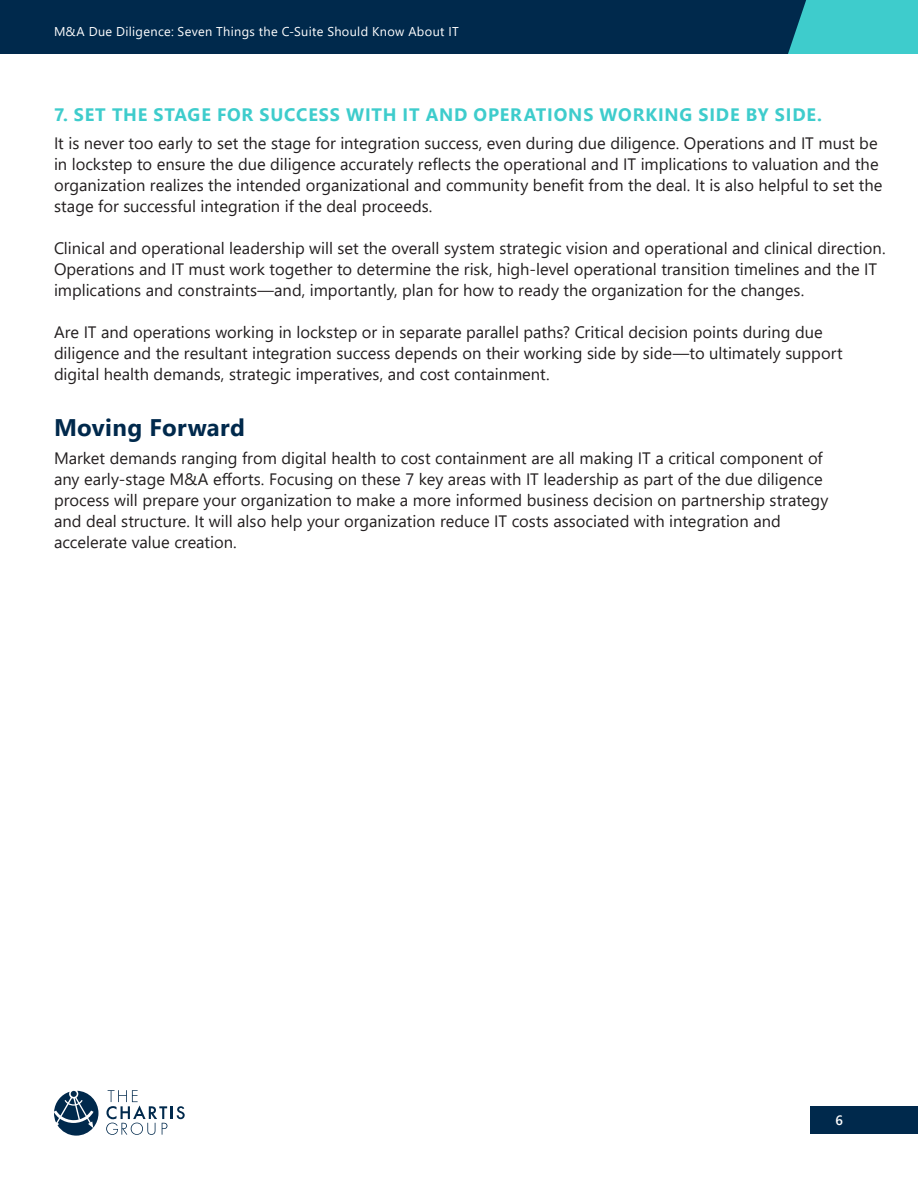
<style>
.page{position:relative;width:918px;height:1188px;background:#fff}
.page>*{position:absolute;margin:0;border:0;box-sizing:border-box;transform-origin:0 0}
.Chartis_-_Heading_1{font:700 24px "Segoe UI";letter-spacing:.015em;color:#00294c}
.Chartis_-_Heading_2{font:700 18px "Segoe UI";letter-spacing:.045em;color:#3ecccc}
.Chartis_-_Body{font:16.5px/21px "Segoe UI";color:#231f20}
.t1{font:600 13.5px "Segoe UI";color:#fff}
.t2{font:12.75px "Segoe UI";letter-spacing:.025em;color:#fff}
</style>
<div class="page">
<div style="left:0;top:0;width:918px;height:54px;background:#00294c"></div>
<svg style="left:788px;top:0;width:130px;height:54px"></svg>
<div style="left:810px;top:1106px;width:108px;height:28px;background:#00294c"></div>
<svg style="left:54px;top:1091px;width:44px;height:45px"></svg>
<svg style="left:106px;top:1090px;width:79px;height:45px"></svg>
<p class="t2" style="left:54px;top:20px;width:406px">M&amp;A Due Diligence: Seven Things the C-Suite Should Know About IT</p>
<p class="Chartis_-_Heading_2" style="left:54px;top:98px;width:770px">7. SET THE STAGE FOR SUCCESS WITH IT AND OPERATIONS WORKING SIDE BY SIDE.</p>
<p class="Chartis_-_Body" style="left:54px;top:131px;width:830px">It is never too early to set the stage for integration success, even during due diligence. Operations and IT must be in lockstep to ensure the due diligence accurately reflects the operational and IT implications to valuation and the organization realizes the intended organizational and community benefit from the deal. It is also helpful to set the stage for successful integration if the deal proceeds.</p>
<p class="Chartis_-_Body" style="left:54px;top:236px;width:833px">Clinical and operational leadership will set the overall system strategic vision and operational and clinical direction.<br>Operations and IT must work together to determine the risk, high-level operational transition timelines and the IT implications and constraints—and, importantly, plan for how to ready the organization for the changes.</p>
<p class="Chartis_-_Body" style="left:54px;top:320px;width:790px">Are IT and operations working in lockstep or in separate parallel paths? Critical decision points during due diligence and the resultant integration success depends on their working side by side—to ultimately support digital health demands, strategic imperatives, and cost containment.</p>
<p class="Chartis_-_Heading_1" style="left:54px;top:405px;width:193px">Moving Forward</p>
<p class="Chartis_-_Body" style="left:54px;top:446px;width:776px">Market demands ranging from digital health to cost containment are all making IT a critical component of any early-stage M&amp;A efforts. Focusing on these 7 key areas with IT leadership as part of the due diligence process will prepare your organization to make a more informed business decision on partnership strategy and deal structure. It will also help your organization reduce IT costs associated with integration and</p>
<p class="Chartis_-_Body" style="left:54px;top:530px;width:184px">accelerate value creation.</p>
<p class="t1" style="left:835px;top:1107px;width:9px">6</p>
</div>
